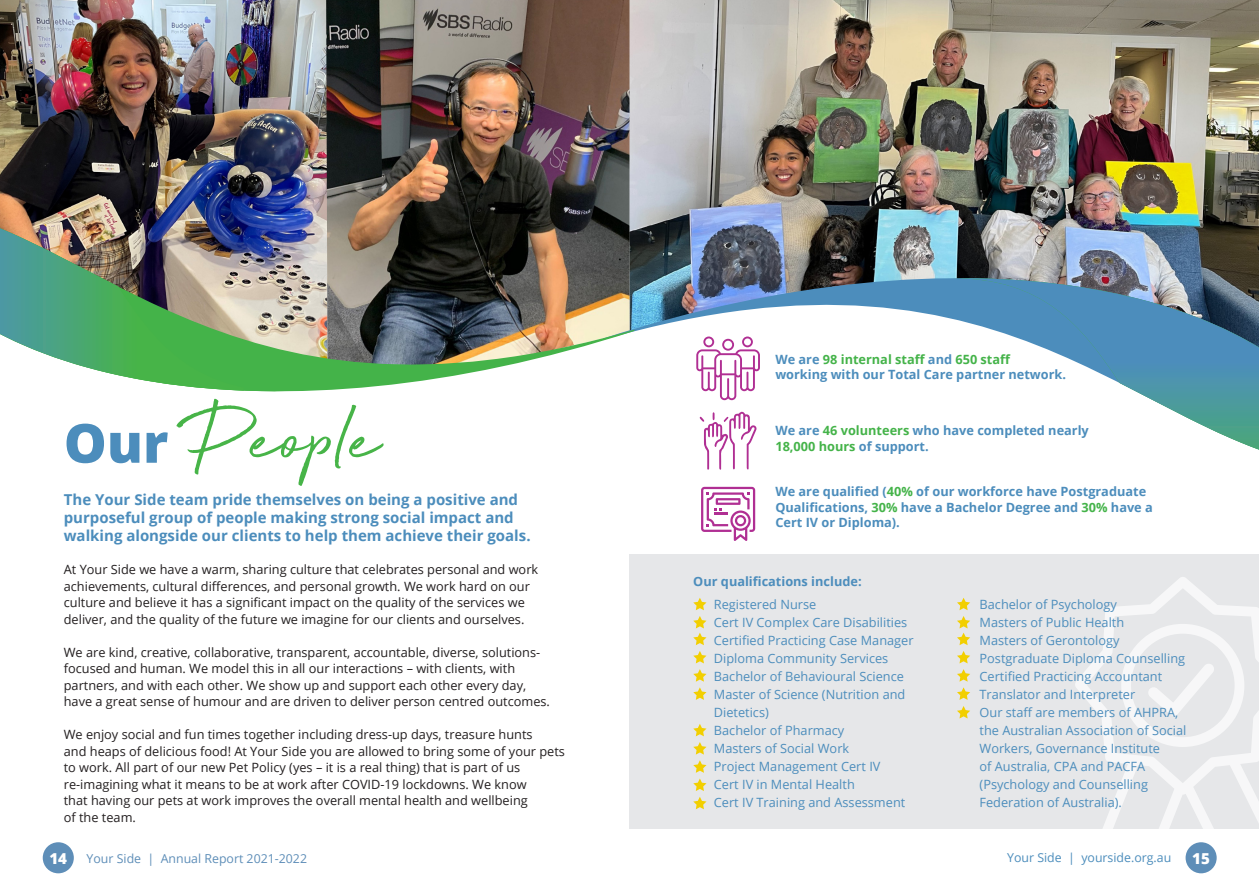
<style>
.page{position:relative;width:1259px;height:893px;background:#fff}
.page>*{position:absolute;margin:0;border:0;box-sizing:border-box;transform-origin:0 0}
.t1{font:104.1px "Beyond Infinity";color:#47b448}
.t2{font:800 54px "Open Sans";color:#4c8dbc}
.t3{font:700 15px/18px "Open Sans";color:#4c8dbc}
.t4{font:800 15px "Open Sans";color:#fff}
.t5{font:12.75px/16.5px "Open Sans";color:#231f20}
.t6{font:12.75px/18px "Open Sans";color:#4c8dbc}
.t7{font:700 12.75px/15.3px "Open Sans";color:#4c8dbc}
.t8{font:12.3px "Open Sans";color:#5e8eb8}
.t9{font:12.3px "Open Sans";color:#4c8dbc}
.s1{color:#44b349}
</style>
<div class="page">
<img style="left:0;top:0;width:1259px;height:217px">
<div style="left:629px;top:554px;width:630px;height:275px;background:#e6e7e9"></div>
<svg style="left:1075px;top:577px;width:184px;height:297px"></svg>
<div style="left:1185px;top:842px;width:31px;height:31px;background:#5e8eb8;border-radius:50%"></div>
<div style="left:43px;top:842px;width:31px;height:31px;background:#5e8eb8;border-radius:50%"></div>
<img style="left:634px;top:217px;width:625px;height:184px">
<svg style="left:952px;top:278px;width:307px;height:172px"></svg>
<img style="left:258px;top:200px;width:376px;height:192px">
<img style="left:0;top:200px;width:286px;height:191px">
<img style="left:0;top:228px;width:244px;height:163px">
<svg style="left:701px;top:487px;width:54px;height:54px"></svg>
<svg style="left:696px;top:336px;width:64px;height:64px"></svg>
<svg style="left:699px;top:411px;width:58px;height:59px"></svg>
<svg style="left:693px;top:598px;width:13px;height:12px"></svg>
<svg style="left:957px;top:598px;width:13px;height:12px"></svg>
<svg style="left:693px;top:616px;width:13px;height:29px"></svg>
<svg style="left:957px;top:616px;width:13px;height:29px"></svg>
<svg style="left:693px;top:651px;width:13px;height:12px"></svg>
<svg style="left:957px;top:651px;width:13px;height:12px"></svg>
<svg style="left:693px;top:669px;width:13px;height:31px"></svg>
<svg style="left:957px;top:669px;width:13px;height:31px"></svg>
<svg style="left:693px;top:724px;width:13px;height:12px"></svg>
<svg style="left:957px;top:706px;width:13px;height:12px"></svg>
<svg style="left:693px;top:742px;width:13px;height:49px"></svg>
<svg style="left:693px;top:797px;width:13px;height:12px"></svg>
<p class="t2" style="left:64px;top:402px;width:106px">Our</p>
<p class="t1" style="left:178px;top:384px;width:203px">People</p>
<p class="t3" style="left:64px;top:490px;width:468px">The Your Side team pride themselves on being a positive and purposeful group of people making strong social impact and walking alongside our clients to help them achieve their goals.</p>
<p class="t5" style="left:64px;top:561px;width:476px">At Your Side we have a warm, sharing culture that celebrates personal and work achievements, cultural differences, and personal growth. We work hard on our culture and believe it has a significant impact on the quality of the services we deliver, and the quality of the future we imagine for our clients and ourselves.</p>
<p class="t5" style="left:64px;top:643px;width:488px">We are kind, creative, collaborative, transparent, accountable, diverse, solutions&shy;focused and human. We model this in all our interactions – with clients, with partners, and with each other. We show up and support each other every day, have a great sense of humour and are driven to deliver person centred outcomes.</p>
<p class="t5" style="left:64px;top:726px;width:502px">We enjoy social and fun times together including dress-up days, treasure hunts<br>and heaps of delicious food! At Your Side you are allowed to bring some of your pets to work. All part of our new Pet Policy (yes – it is a real thing) that is part of us re-imagining what it means to be at work after COVID-19 lockdowns. We know<br>that having our pets at work improves the overall mental health and wellbeing<br>of the team.</p>
<p class="t7" style="left:775px;top:351px;width:292px">We are <span class="s1">98 internal staff</span> and <span class="s1">650 staff<br></span>working with our Total Care partner network.</p>
<p class="t7" style="left:775px;top:423px;width:315px">We are <span class="s1">46 volunteers</span> who have completed nearly<br><span class="s1">18,000 hours</span> of support.</p>
<p class="t7" style="left:775px;top:484px;width:379px">We are qualified (<span class="s1">40%</span> of our workforce have Postgraduate<br>Qualifications, <span class="s1">30%</span> have a Bachelor Degree and <span class="s1">30%</span> have a<br>Cert IV or Diploma).</p>
<p class="t7" style="left:693px;top:573px;width:170px">Our qualifications include:</p>
<p class="t6" style="left:714px;top:595px;width:104px">Registered Nurse</p>
<p class="t6" style="left:714px;top:613px;width:195px">Cert IV Complex Care Disabilities</p>
<p class="t6" style="left:714px;top:631px;width:201px">Certified Practicing Case Manager</p>
<p class="t6" style="left:714px;top:649px;width:176px">Diploma Community Services</p>
<p class="t6" style="left:714px;top:667px;width:191px">Bachelor of Behavioural Science</p>
<p class="t6" style="left:714px;top:685px;width:193px">Master of Science (Nutrition and<br>Dietetics)</p>
<p class="t6" style="left:714px;top:721px;width:132px">Bachelor of Pharmacy</p>
<p class="t6" style="left:714px;top:739px;width:137px">Masters of Social Work</p>
<p class="t6" style="left:714px;top:757px;width:168px">Project Management Cert IV</p>
<p class="t6" style="left:714px;top:775px;width:142px">Cert IV in Mental Health</p>
<p class="t6" style="left:714px;top:793px;width:193px">Cert IV Training and Assessment</p>
<p class="t6" style="left:979px;top:595px;width:139px">Bachelor of Psychology</p>
<p class="t6" style="left:979px;top:613px;width:146px">Masters of Public Health</p>
<p class="t6" style="left:979px;top:631px;width:141px">Masters of Gerontology</p>
<p class="t6" style="left:979px;top:649px;width:207px">Postgraduate Diploma Counselling</p>
<p class="t6" style="left:979px;top:667px;width:184px">Certified Practicing Accountant</p>
<p class="t6" style="left:979px;top:685px;width:157px">Translator and Interpreter</p>
<p class="t6" style="left:979px;top:703px;width:208px">Our staff are members of AHPRA, the Australian Association of Social<br>Workers, Governance Institute<br>of Australia, CPA and PACFA (Psychology and Counselling<br>Federation of Australia).</p>
<p class="t4" style="left:49px;top:847px;width:19px">14</p>
<p class="t8" style="left:87px;top:850px;width:222px">Your Side | Annual Report 2021-2022</p>
<p class="t9" style="left:1007px;top:849px;width:166px">Your Side | yourside.org.au</p>
<p class="t4" style="left:1192px;top:847px;width:19px">15</p>
</div>
